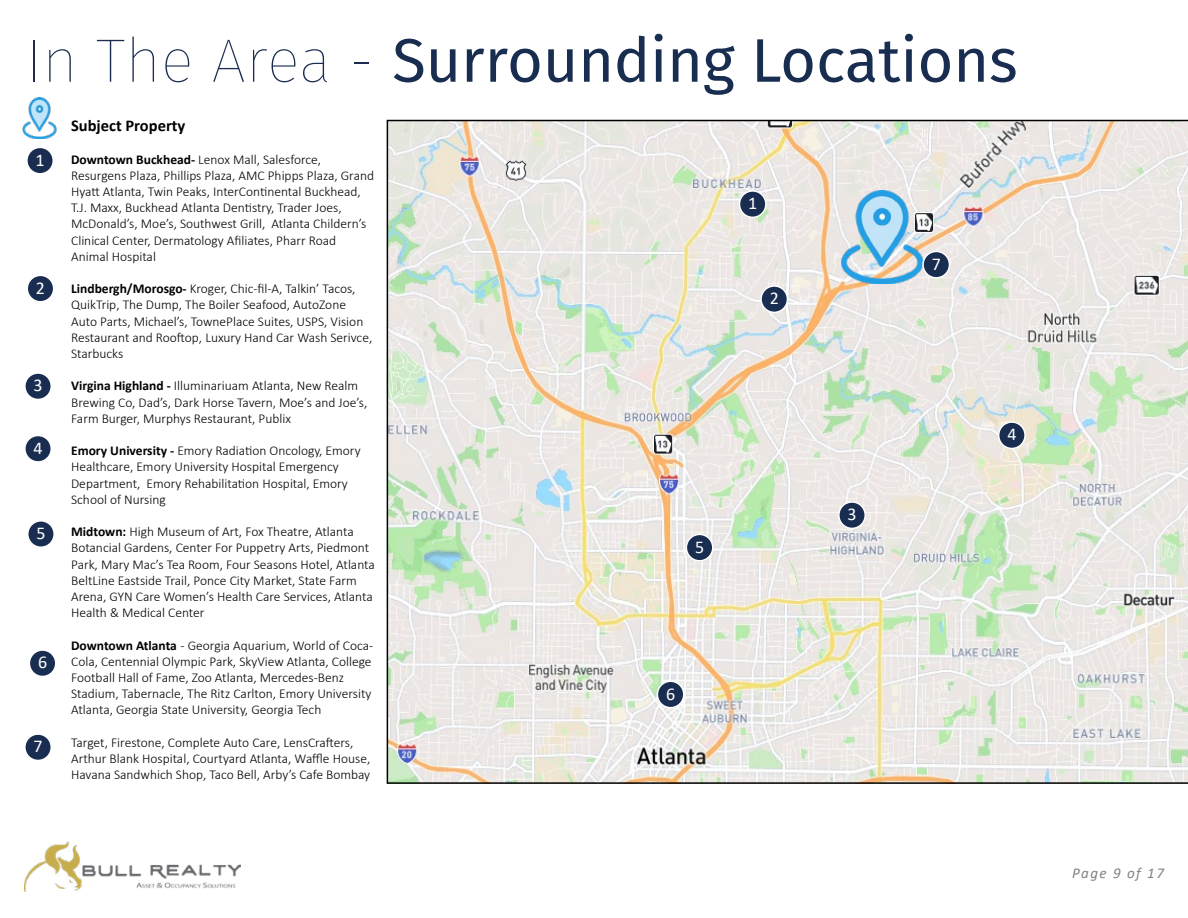
<style>
.page{position:relative;width:1188px;height:918px;background:#fff}
.page>*{position:absolute;margin:0;border:0;box-sizing:border-box;transform-origin:0 0}
.t1{font:61.5px "Fira Sans";color:#192d51}
.t2{font:18px "Calibri";color:#fff}
.t3{font:700 16.5px "Calibri";color:#000}
.t4{font:italic 15px "Calibri";letter-spacing:.1em;color:#808285}
.t5{font:300 13.5px/16.2px "Calibri";color:#000}
.s1{font-weight:100}
.s2{font-weight:700}
</style>
<div class="page">
<img style="left:25px;top:841px;width:216px;height:51px">
<svg style="left:387px;top:120px;width:801px;height:664px"></svg>
<img style="left:836px;top:190px;width:93px;height:93px">
<img style="left:22px;top:97px;width:35px;height:42px">
<div style="left:27px;top:147px;width:26px;height:27px;background:#192d51;border-radius:50%"></div>
<div style="left:26px;top:147px;width:28px;height:28px;border:2px solid #fff;border-radius:50%"></div>
<div style="left:761px;top:286px;width:26px;height:26px;background:#192d51;border-radius:50%"></div>
<div style="left:760px;top:285px;width:28px;height:28px;border:2px solid #fff;border-radius:50%"></div>
<div style="left:25px;top:373px;width:26px;height:26px;background:#192d51;border-radius:50%"></div>
<div style="left:24px;top:372px;width:28px;height:28px;border:2px solid #fff;border-radius:50%"></div>
<div style="left:25px;top:436px;width:26px;height:26px;background:#192d51;border-radius:50%"></div>
<div style="left:24px;top:435px;width:28px;height:28px;border:2px solid #fff;border-radius:50%"></div>
<div style="left:739px;top:191px;width:27px;height:26px;background:#192d51;border-radius:50%"></div>
<div style="left:739px;top:190px;width:28px;height:28px;border:2px solid #fff;border-radius:50%"></div>
<div style="left:27px;top:275px;width:27px;height:27px;background:#192d51;border-radius:50%"></div>
<div style="left:27px;top:275px;width:27px;height:28px;border:2px solid #fff;border-radius:50%"></div>
<div style="left:839px;top:502px;width:26px;height:26px;background:#192d51;border-radius:50%"></div>
<div style="left:838px;top:501px;width:28px;height:28px;border:2px solid #fff;border-radius:50%"></div>
<div style="left:686px;top:534px;width:27px;height:27px;background:#192d51;border-radius:50%"></div>
<div style="left:686px;top:534px;width:28px;height:28px;border:2px solid #fff;border-radius:50%"></div>
<div style="left:657px;top:681px;width:27px;height:27px;background:#192d51;border-radius:50%"></div>
<div style="left:657px;top:681px;width:28px;height:27px;border:2px solid #fff;border-radius:50%"></div>
<div style="left:28px;top:521px;width:26px;height:26px;background:#192d51;border-radius:50%"></div>
<div style="left:27px;top:520px;width:28px;height:28px;border:2px solid #fff;border-radius:50%"></div>
<div style="left:999px;top:422px;width:26px;height:26px;background:#192d51;border-radius:50%"></div>
<div style="left:998px;top:421px;width:28px;height:28px;border:2px solid #fff;border-radius:50%"></div>
<div style="left:29px;top:650px;width:27px;height:26px;background:#192d51;border-radius:50%"></div>
<div style="left:29px;top:649px;width:28px;height:28px;border:2px solid #fff;border-radius:50%"></div>
<div style="left:923px;top:251px;width:26px;height:27px;background:#192d51;border-radius:50%"></div>
<div style="left:922px;top:251px;width:28px;height:28px;border:2px solid #fff;border-radius:50%"></div>
<div style="left:25px;top:734px;width:26px;height:26px;background:#192d51;border-radius:50%"></div>
<div style="left:24px;top:733px;width:28px;height:28px;border:2px solid #fff;border-radius:50%"></div>
<h1 class="t1" style="left:26px;top:14px;width:994px"><span class="s1">In The Area -</span> Surrounding Locations</h1>
<h2 class="t2" style="left:36px;top:147px;width:11px">1</h2>
<h2 class="t2" style="left:36px;top:275px;width:11px">2</h2>
<h2 class="t2" style="left:34px;top:373px;width:11px">3</h2>
<h2 class="t2" style="left:34px;top:435px;width:11px">4</h2>
<h2 class="t2" style="left:36px;top:521px;width:11px">5</h2>
<h2 class="t2" style="left:38px;top:650px;width:11px">6</h2>
<h2 class="t2" style="left:34px;top:734px;width:11px">7</h2>
<p class="t3" style="left:71px;top:114px;width:116px">Subject Property</p>
<p class="t5" style="left:71px;top:151px;width:304px"><span class="s2">Downtown Buckhead-</span> Lenox Mall, Salesforce, Resurgens Plaza, Phillips Plaza, AMC Phipps Plaza, Grand Hyatt Atlanta, Twin Peaks, InterContinental Buckhead, T.J. Maxx, Buckhead Atlanta Dentistry, Trader Joes, McDonald’s, Moe’s, Southwest Grill, Atlanta Childern’s Clinical Center, Dermatology Afiliates, Pharr Road Animal Hospital</p>
<p class="t5" style="left:71px;top:280px;width:303px"><span class="s2">Lindbergh/Morosgo-</span> Kroger, Chic-fil-A, Talkin’ Tacos, QuikTrip, The Dump, The Boiler Seafood, AutoZone Auto Parts, Michael’s, TownePlace Suites, USPS, Vision Restaurant and Rooftop, Luxury Hand Car Wash Serivce, Starbucks</p>
<p class="t5" style="left:71px;top:378px;width:298px"><span class="s2">Virgina Highland -</span> Illuminariuam Atlanta, New Realm<br>Brewing Co, Dad’s, Dark Horse Tavern, Moe’s and Joe’s,<br>Farm Burger, Murphys Restaurant, Publix</p>
<p class="t5" style="left:71px;top:442px;width:291px"><span class="s2">Emory University -</span> Emory Radiation Oncology, Emory Healthcare, Emory University Hospital Emergency Department, Emory Rehabilitation Hospital, Emory School of Nursing</p>
<p class="t5" style="left:71px;top:523px;width:305px"><span class="s2">Midtown:</span> High Museum of Art, Fox Theatre, Atlanta Botancial Gardens, Center For Puppetry Arts, Piedmont Park, Mary Mac’s Tea Room, Four Seasons Hotel, Atlanta BeltLine Eastside Trail, Ponce City Market, State Farm Arena, GYN Care Women’s Health Care Services, Atlanta Health &amp; Medical Center</p>
<p class="t5" style="left:71px;top:637px;width:304px"><span class="s2">Downtown Atlanta</span> - Georgia Aquarium, World of Coca-Cola, Centennial Olympic Park, SkyView Atlanta, College Football Hall of Fame, Zoo Atlanta, Mercedes-Benz Stadium, Tabernacle, The Ritz Carlton, Emory University Atlanta, Georgia State University, Georgia Tech</p>
<p class="t5" style="left:71px;top:734px;width:301px">Target, Firestone, Complete Auto Care, LensCrafters,<br>Arthur Blank Hospital, Courtyard Atlanta, Waffle House,<br>Havana Sandwhich Shop, Taco Bell, Arby’s Cafe Bombay</p>
<h2 class="t2" style="left:748px;top:191px;width:11px">1</h2>
<h2 class="t2" style="left:770px;top:286px;width:11px">2</h2>
<h2 class="t2" style="left:695px;top:534px;width:11px">5</h2>
<h2 class="t2" style="left:666px;top:681px;width:11px">6</h2>
<h2 class="t2" style="left:848px;top:502px;width:11px">3</h2>
<h2 class="t2" style="left:932px;top:251px;width:11px">7</h2>
<h2 class="t2" style="left:1007px;top:422px;width:11px">4</h2>
<p class="t4" style="left:1072px;top:862px;width:93px">Page 9 of 17</p>
</div>
